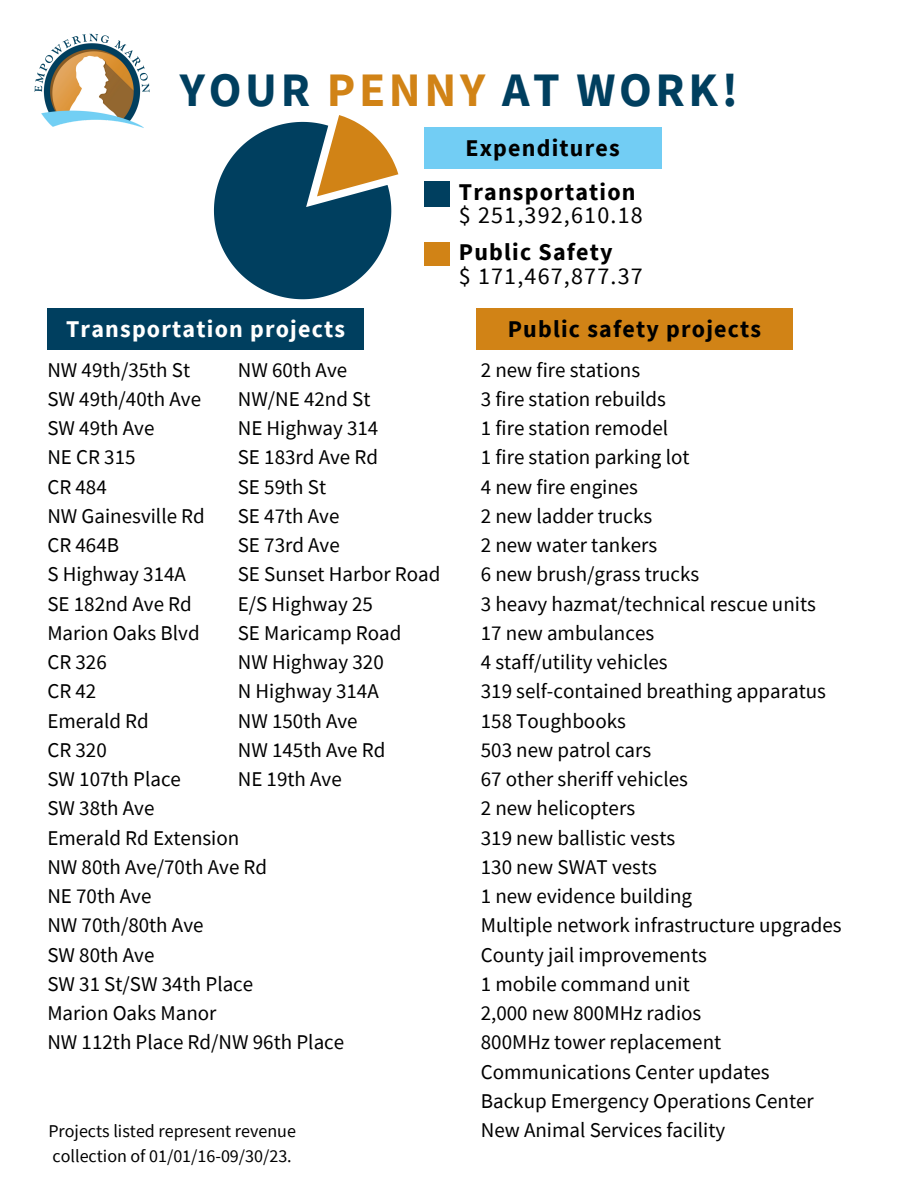
<style>
.page{position:relative;width:918px;height:1188px;background:#fff}
.page>*{position:absolute;margin:0;border:0;box-sizing:border-box;transform-origin:0 0}
.t1{font:700 48px "Source Sans Pro";letter-spacing:.075em;color:#003f5f}
.t2{font:24px/23.7px "Source Sans Pro";letter-spacing:.05em;color:#000}
.t3{font:700 24px "Source Sans Pro";letter-spacing:.05em;color:#000}
.t4{font:700 24px "Source Sans Pro";letter-spacing:.05em;color:#fff}
.t5{font:21px/29.2px "Source Sans Pro";color:#000}
.t6{font:18px "Source Sans Pro";color:#000}
.s1{color:#d18316}
.s2{font-weight:700}
</style>
<div class="page">
<img style="left:34px;top:33px;width:116px;height:95px">
<svg style="left:214px;top:115px;width:184px;height:184px"></svg>
<div style="left:424px;top:127px;width:237px;height:42px;background:#72cdf4"></div>
<div style="left:424px;top:181px;width:26px;height:26px;background:#003f5f"></div>
<div style="left:424px;top:243px;width:26px;height:23px;background:#d18316"></div>
<div style="left:47px;top:308px;width:317px;height:41px;background:#003f5f"></div>
<div style="left:476px;top:308px;width:317px;height:41px;background:#d18316"></div>
<h2 class="t1" style="left:180px;top:59px;width:560px">YOUR <span class="s1">PENNY</span> AT WORK!</h2>
<h1 class="t3" style="left:465px;top:133px;width:156px">Expenditures</h1>
<p class="t2" style="left:459px;top:179px;width:185px"><span class="s2">Transportation </span>$ 251,392,610.18</p>
<h2 class="t2" style="left:459px;top:240px;width:185px"><span class="s2">Public Safety<br></span>$ 171,467,877.37</h2>
<h3 class="t4" style="left:66px;top:313px;width:281px">Transportation projects</h3>
<h3 class="t3" style="left:508px;top:313px;width:255px">Public safety projects</h3>
<h4 class="t5" style="left:238px;top:354px;width:204px">NW 60th Ave<br>NW/NE 42nd St<br>NE Highway 314<br>SE 183rd Ave Rd<br>SE 59th St<br>SE 47th Ave<br>SE 73rd Ave<br>SE Sunset Harbor Road<br>E/S Highway 25<br>SE Maricamp Road<br>NW Highway 320<br>N Highway 314A<br>NW 150th Ave<br>NW 145th Ave Rd<br>NE 19th Ave</h4>
<h4 class="t5" style="left:481px;top:354px;width:362px">2 new fire stations<br>3 fire station rebuilds<br>1 fire station remodel<br>1 fire station parking lot<br>4 new fire engines<br>2 new ladder trucks<br>2 new water tankers<br>6 new brush/grass trucks<br>3 heavy hazmat/technical rescue units<br>17 new ambulances<br>4 staff/utility vehicles<br>319 self-contained breathing apparatus<br>158 Toughbooks<br>503 new patrol cars<br>67 other sheriff vehicles<br>2 new helicopters<br>319 new ballistic vests<br>130 new SWAT vests<br>1 new evidence building<br>Multiple network infrastructure upgrades<br>County jail improvements<br>1 mobile command unit<br>2,000 new 800MHz radios<br>800MHz tower replacement<br>Communications Center updates<br>Backup Emergency Operations Center</h4>
<p class="t6" style="left:48px;top:1119px;width:249px">Projects listed represent revenue</p>
<h4 class="t5" style="left:481px;top:1115px;width:246px">New Animal Services facility</h4>
<p class="t6" style="left:53px;top:1144px;width:241px">collection of 01/01/16-09/30/23.</p>
<h2 class="t5" style="left:47px;top:354px;width:298px">NW 49th/35th St<br>SW 49th/40th Ave<br>SW 49th Ave<br>NE CR 315<br>CR 484<br>NW Gainesville Rd<br>CR 464B<br>S Highway 314A<br>SE 182nd Ave Rd<br>Marion Oaks Blvd<br>CR 326<br>CR 42<br>Emerald Rd<br>CR 320<br>SW 107th Place<br>SW 38th Ave<br>Emerald Rd Extension<br>NW 80th Ave/70th Ave Rd<br>NE 70th Ave<br>NW 70th/80th Ave<br>SW 80th Ave<br>SW 31 St/SW 34th Place<br>Marion Oaks Manor<br>NW 112th Place Rd/NW 96th Place</h2>
</div>
